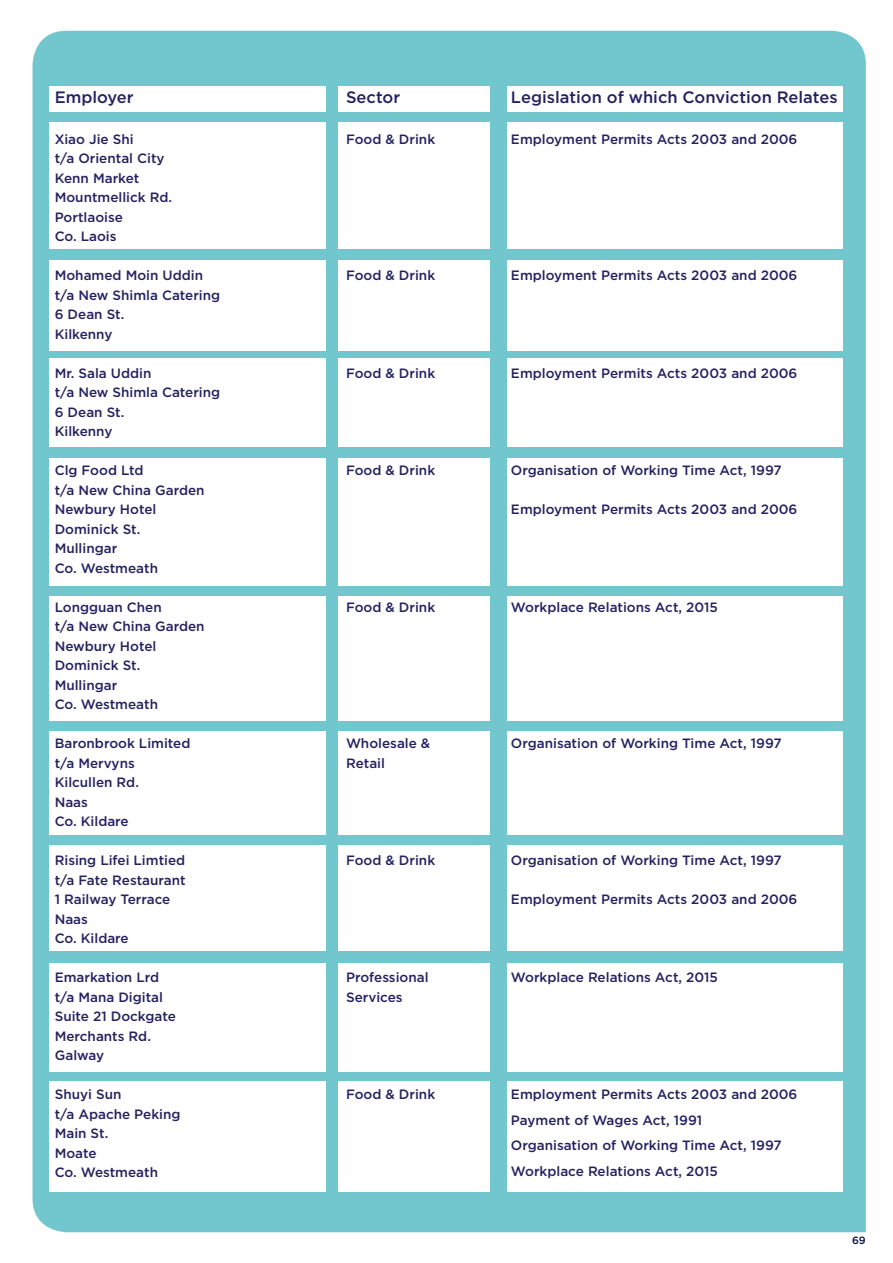
<style>
.page{position:relative;width:893px;height:1263px;background:#fff}
.page>*{position:absolute;margin:0;border:0;box-sizing:border-box;transform-origin:0 0}
.t1{font:500 16.5px "Gotham";color:#252161}
.t2{font:500 13.5px/19.5px "Gotham";color:#252161}
.t3{font:500 10.5px "Gotham";color:#04104a}
</style>
<div class="page">
<div style="left:33px;top:31px;width:833px;height:1201px;background:#72c7cf"></div>
<div style="left:507px;top:260px;width:336px;height:91px;background:#fff"></div>
<div style="left:338px;top:260px;width:152px;height:91px;background:#fff"></div>
<div style="left:49px;top:260px;width:276px;height:91px;background:#fff"></div>
<div style="left:507px;top:963px;width:336px;height:108px;background:#fff"></div>
<div style="left:338px;top:963px;width:152px;height:108px;background:#fff"></div>
<div style="left:49px;top:963px;width:276px;height:108px;background:#fff"></div>
<div style="left:507px;top:1081px;width:336px;height:110px;background:#fff"></div>
<div style="left:338px;top:1081px;width:152px;height:110px;background:#fff"></div>
<div style="left:49px;top:1081px;width:276px;height:110px;background:#fff"></div>
<div style="left:507px;top:87px;width:336px;height:25px;background:#fff"></div>
<div style="left:507px;top:122px;width:336px;height:127px;background:#fff"></div>
<div style="left:507px;top:358px;width:336px;height:89px;background:#fff"></div>
<div style="left:507px;top:458px;width:336px;height:127px;background:#fff"></div>
<div style="left:507px;top:596px;width:336px;height:125px;background:#fff"></div>
<div style="left:507px;top:846px;width:336px;height:105px;background:#fff"></div>
<div style="left:507px;top:731px;width:336px;height:104px;background:#fff"></div>
<div style="left:338px;top:87px;width:152px;height:25px;background:#fff"></div>
<div style="left:338px;top:122px;width:152px;height:127px;background:#fff"></div>
<div style="left:338px;top:358px;width:152px;height:89px;background:#fff"></div>
<div style="left:338px;top:458px;width:152px;height:127px;background:#fff"></div>
<div style="left:338px;top:596px;width:152px;height:125px;background:#fff"></div>
<div style="left:338px;top:846px;width:152px;height:105px;background:#fff"></div>
<div style="left:338px;top:731px;width:152px;height:104px;background:#fff"></div>
<div style="left:49px;top:87px;width:276px;height:25px;background:#fff"></div>
<div style="left:49px;top:122px;width:276px;height:127px;background:#fff"></div>
<div style="left:49px;top:358px;width:276px;height:89px;background:#fff"></div>
<div style="left:49px;top:458px;width:276px;height:127px;background:#fff"></div>
<div style="left:49px;top:596px;width:276px;height:125px;background:#fff"></div>
<div style="left:49px;top:846px;width:276px;height:105px;background:#fff"></div>
<div style="left:49px;top:731px;width:276px;height:104px;background:#fff"></div>
<p class="t1" style="left:55px;top:87px;width:80px">Employer</p>
<p class="t1" style="left:346px;top:87px;width:56px">Sector</p>
<p class="t1" style="left:511px;top:87px;width:328px">Legislation of which Conviction Relates</p>
<p class="t2" style="left:55px;top:129px;width:80px">Xiao Jie Shi</p>
<p class="t2" style="left:55px;top:148px;width:111px">t/a Oriental City</p>
<p class="t2" style="left:55px;top:168px;width:86px">Kenn Market</p>
<p class="t2" style="left:55px;top:187px;width:119px">Mountmellick Rd.</p>
<p class="t2" style="left:55px;top:207px;width:70px">Portlaoise</p>
<p class="t2" style="left:55px;top:226px;width:63px">Co. Laois</p>
<p class="t2" style="left:55px;top:265px;width:150px">Mohamed Moin Uddin</p>
<p class="t2" style="left:55px;top:285px;width:167px">t/a New Shimla Catering</p>
<p class="t2" style="left:55px;top:304px;width:71px">6 Dean St.</p>
<p class="t2" style="left:55px;top:324px;width:59px">Kilkenny</p>
<p class="t2" style="left:55px;top:363px;width:98px">Mr. Sala Uddin</p>
<p class="t2" style="left:55px;top:382px;width:167px">t/a New Shimla Catering</p>
<p class="t2" style="left:55px;top:402px;width:71px">6 Dean St.</p>
<p class="t2" style="left:55px;top:421px;width:59px">Kilkenny</p>
<p class="t2" style="left:55px;top:460px;width:90px">Clg Food Ltd</p>
<p class="t2" style="left:55px;top:480px;width:151px">t/a New China Garden</p>
<p class="t2" style="left:55px;top:499px;width:103px">Newbury Hotel</p>
<p class="t2" style="left:55px;top:519px;width:87px">Dominick St.</p>
<p class="t2" style="left:55px;top:538px;width:64px">Mullingar</p>
<p class="t2" style="left:55px;top:558px;width:105px">Co. Westmeath</p>
<p class="t2" style="left:55px;top:597px;width:109px">Longguan Chen</p>
<p class="t2" style="left:55px;top:616px;width:151px">t/a New China Garden</p>
<p class="t2" style="left:55px;top:636px;width:103px">Newbury Hotel</p>
<p class="t2" style="left:55px;top:655px;width:87px">Dominick St.</p>
<p class="t2" style="left:55px;top:675px;width:64px">Mullingar</p>
<p class="t2" style="left:55px;top:694px;width:105px">Co. Westmeath</p>
<p class="t2" style="left:55px;top:733px;width:137px">Baronbrook Limited</p>
<p class="t2" style="left:55px;top:753px;width:82px">t/a Mervyns</p>
<p class="t2" style="left:55px;top:772px;width:86px">Kilcullen Rd.</p>
<p class="t2" style="left:55px;top:792px;width:35px">Naas</p>
<p class="t2" style="left:55px;top:811px;width:76px">Co. Kildare</p>
<p class="t2" style="left:55px;top:850px;width:132px">Rising Lifei Limtied</p>
<p class="t2" style="left:55px;top:870px;width:132px">t/a Fate Restaurant</p>
<p class="t2" style="left:55px;top:889px;width:117px">1 Railway Terrace</p>
<p class="t2" style="left:55px;top:909px;width:35px">Naas</p>
<p class="t2" style="left:55px;top:928px;width:76px">Co. Kildare</p>
<p class="t2" style="left:55px;top:967px;width:106px">Emarkation Lrd</p>
<p class="t2" style="left:55px;top:987px;width:110px">t/a Mana Digital</p>
<p class="t2" style="left:55px;top:1006px;width:123px">Suite 21 Dockgate</p>
<p class="t2" style="left:55px;top:1026px;width:98px">Merchants Rd.</p>
<p class="t2" style="left:55px;top:1045px;width:51px">Galway</p>
<p class="t2" style="left:55px;top:1084px;width:68px">Shuyi Sun</p>
<p class="t2" style="left:55px;top:1104px;width:127px">t/a Apache Peking</p>
<p class="t2" style="left:55px;top:1123px;width:55px">Main St.</p>
<p class="t2" style="left:55px;top:1143px;width:43px">Moate</p>
<p class="t2" style="left:55px;top:1162px;width:105px">Co. Westmeath</p>
<p class="t2" style="left:346px;top:129px;width:91px">Food &amp; Drink</p>
<p class="t2" style="left:511px;top:129px;width:288px">Employment Permits Acts 2003 and 2006</p>
<p class="t2" style="left:346px;top:265px;width:91px">Food &amp; Drink</p>
<p class="t2" style="left:511px;top:265px;width:288px">Employment Permits Acts 2003 and 2006</p>
<p class="t2" style="left:346px;top:363px;width:91px">Food &amp; Drink</p>
<p class="t2" style="left:511px;top:363px;width:288px">Employment Permits Acts 2003 and 2006</p>
<p class="t2" style="left:511px;top:460px;width:272px">Organisation of Working Time Act, 1997</p>
<p class="t2" style="left:511px;top:499px;width:288px">Employment Permits Acts 2003 and 2006</p>
<p class="t2" style="left:346px;top:460px;width:91px">Food &amp; Drink</p>
<p class="t2" style="left:346px;top:597px;width:91px">Food &amp; Drink</p>
<p class="t2" style="left:511px;top:597px;width:208px">Workplace Relations Act, 2015</p>
<p class="t2" style="left:511px;top:733px;width:272px">Organisation of Working Time Act, 1997</p>
<p class="t2" style="left:346px;top:733px;width:86px">Wholesale &amp;<br>Retail</p>
<p class="t2" style="left:511px;top:850px;width:272px">Organisation of Working Time Act, 1997</p>
<p class="t2" style="left:511px;top:889px;width:288px">Employment Permits Acts 2003 and 2006</p>
<p class="t2" style="left:346px;top:850px;width:91px">Food &amp; Drink</p>
<p class="t2" style="left:346px;top:967px;width:84px">Professional<br>Services</p>
<p class="t2" style="left:511px;top:967px;width:208px">Workplace Relations Act, 2015</p>
<p class="t2" style="left:346px;top:1084px;width:91px">Food &amp; Drink</p>
<p class="t2" style="left:511px;top:1084px;width:288px">Employment Permits Acts 2003 and 2006</p>
<p class="t2" style="left:511px;top:1110px;width:193px">Payment of Wages Act, 1991</p>
<p class="t2" style="left:511px;top:1135px;width:272px">Organisation of Working Time Act, 1997</p>
<p class="t2" style="left:511px;top:1161px;width:208px">Workplace Relations Act, 2015</p>
<p class="t3" style="left:852px;top:1233px;width:15px">69</p>
</div>
